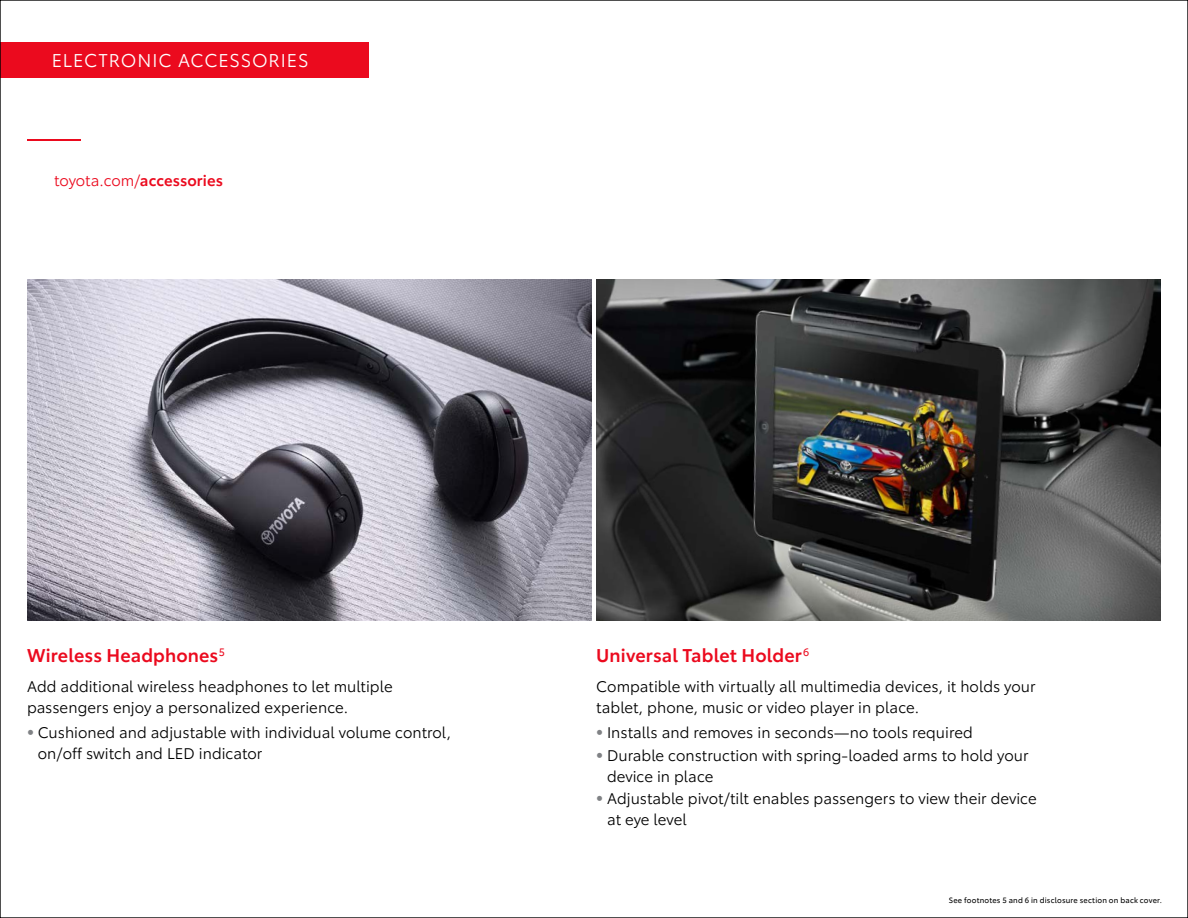
<style>
.page{position:relative;width:1188px;height:918px;background:#fff}
.page>*{position:absolute;margin:0;border:0;box-sizing:border-box;transform-origin:0 0}
.t1{font:600 18px "Toyota Type";letter-spacing:.005em;color:#eb0a1e}
.t2{font:18px "Toyota Type";letter-spacing:.05em;color:#fff}
.t3{font:15px/21px "Toyota Type";letter-spacing:.005em;color:#000}
.t4{font:15px "Toyota Type";letter-spacing:-.005em;color:#eb0a1e}
.t5{font:7.5px "Toyota Type";letter-spacing:.025em;color:#000}
.s1{font-weight:600}
.s2{font-weight:700;font-size:18px;color:#808285}
</style>
<div class="page">
<img style="left:27px;top:279px;width:565px;height:342px">
<img style="left:596px;top:279px;width:565px;height:342px">
<div style="left:0;top:42px;width:369px;height:36px;background:#eb0a1e"></div>
<hr style="left:27px;top:140px;width:54px;height:1px;background:#eb0a1e">
<p class="t2" style="left:52px;top:47px;width:258px">ELECTRONIC ACCESSORIES</p>
<p class="t2" style="left:63px;top:47px;width:220px">XTERIOR ACCESSORIES</p>
<p class="t4" style="left:54px;top:170px;width:170px">toyota.com/<span class="s1">accessories</span></p>
<p class="t1" style="left:27px;top:641px;width:199px">Wireless Headphones<sup>5</sup></p>
<p class="t3" style="left:27px;top:675px;width:367px">Add additional wireless headphones to let multiple passengers enjoy a personalized experience.</p>
<p class="t3" style="left:38px;top:721px;width:415px;text-indent:-11px"><span class="s2">•</span> Cushioned and adjustable with individual volume control, on/off switch and LED indicator</p>
<p class="t1" style="left:596px;top:641px;width:214px">Universal Tablet Holder<sup>6</sup></p>
<p class="t3" style="left:596px;top:675px;width:441px">Compatible with virtually all multimedia devices, it holds your tablet, phone, music or video player in place.</p>
<p class="t3" style="left:596px;top:721px;width:378px"><span class="s2">•</span> Installs and removes in seconds—no tools required</p>
<p class="t3" style="left:607px;top:744px;width:423px;text-indent:-11px"><span class="s2">•</span> Durable construction with spring-loaded arms to hold your device in place</p>
<p class="t3" style="left:607px;top:787px;width:431px;text-indent:-11px"><span class="s2">•</span> Adjustable pivot/tilt enables passengers to view their device at eye level</p>
<p class="t5" style="left:949px;top:895px;width:215px">See footnotes 5 and 6 in disclosure section on back cover.</p>
</div>
